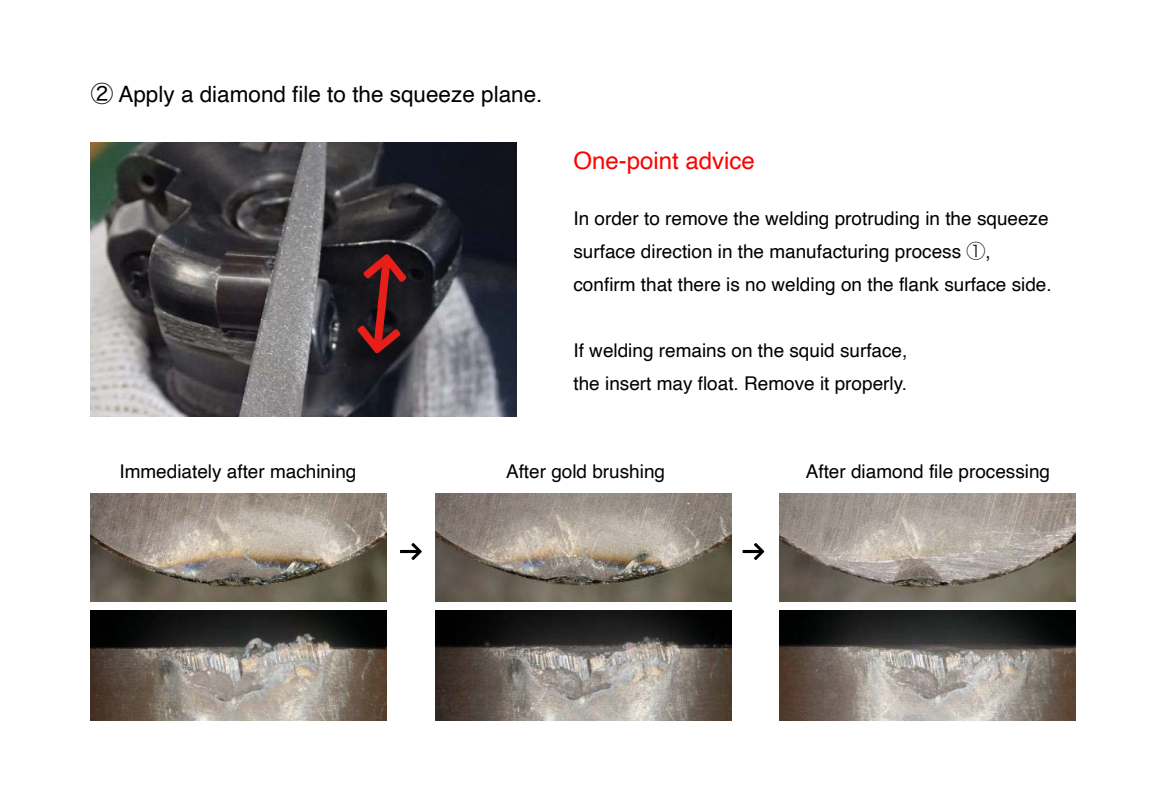
<style>
.page{position:relative;width:1170px;height:810px;background:#fff}
.page>*{position:absolute;margin:0;border:0;box-sizing:border-box;transform-origin:0 0}
.t1{font:24px "Helvetica";color:#f00}
.t2{font:22.5px "Helvetica";color:#000}
.t3{font:18.9px/33px "Helvetica";color:#000}
.s1{font-family:"Hiragino Sans W4"}
.s2{font-family:"Hiragino Sans W2"}
</style>
<div class="page">
<img style="left:91px;top:142px;width:425px;height:275px">
<img style="left:90px;top:493px;width:296px;height:108px">
<img style="left:90px;top:611px;width:296px;height:110px">
<img style="left:435px;top:493px;width:297px;height:108px">
<img style="left:435px;top:611px;width:297px;height:110px">
<img style="left:780px;top:493px;width:296px;height:108px">
<img style="left:780px;top:611px;width:296px;height:110px">
<svg style="left:357px;top:254px;width:50px;height:100px;background:#53181b"></svg>
<svg style="left:400px;top:543px;width:22px;height:17px"></svg>
<svg style="left:743px;top:543px;width:21px;height:17px"></svg>
<p class="t2" style="left:91px;top:77px;width:453px"><span class="s1">②</span> Apply a diamond file to the squeeze plane.</p>
<p class="t1" style="left:574px;top:142px;width:183px">One-point advice</p>
<p class="t3" style="left:574px;top:202px;width:480px">In order to remove the welding protruding in the squeeze surface direction in the manufacturing process <span class="s2">①</span>, confirm that there is no welding on the flank surface side.</p>
<p class="t3" style="left:574px;top:334px;width:335px">If welding remains on the squid surface, the insert may float. Remove it properly.</p>
<p class="t3" style="left:119px;top:456px;width:239px">Immediately after machining</p>
<p class="t3" style="left:506px;top:456px;width:161px">After gold brushing</p>
<p class="t3" style="left:806px;top:456px;width:246px">After diamond file processing</p>
</div>
